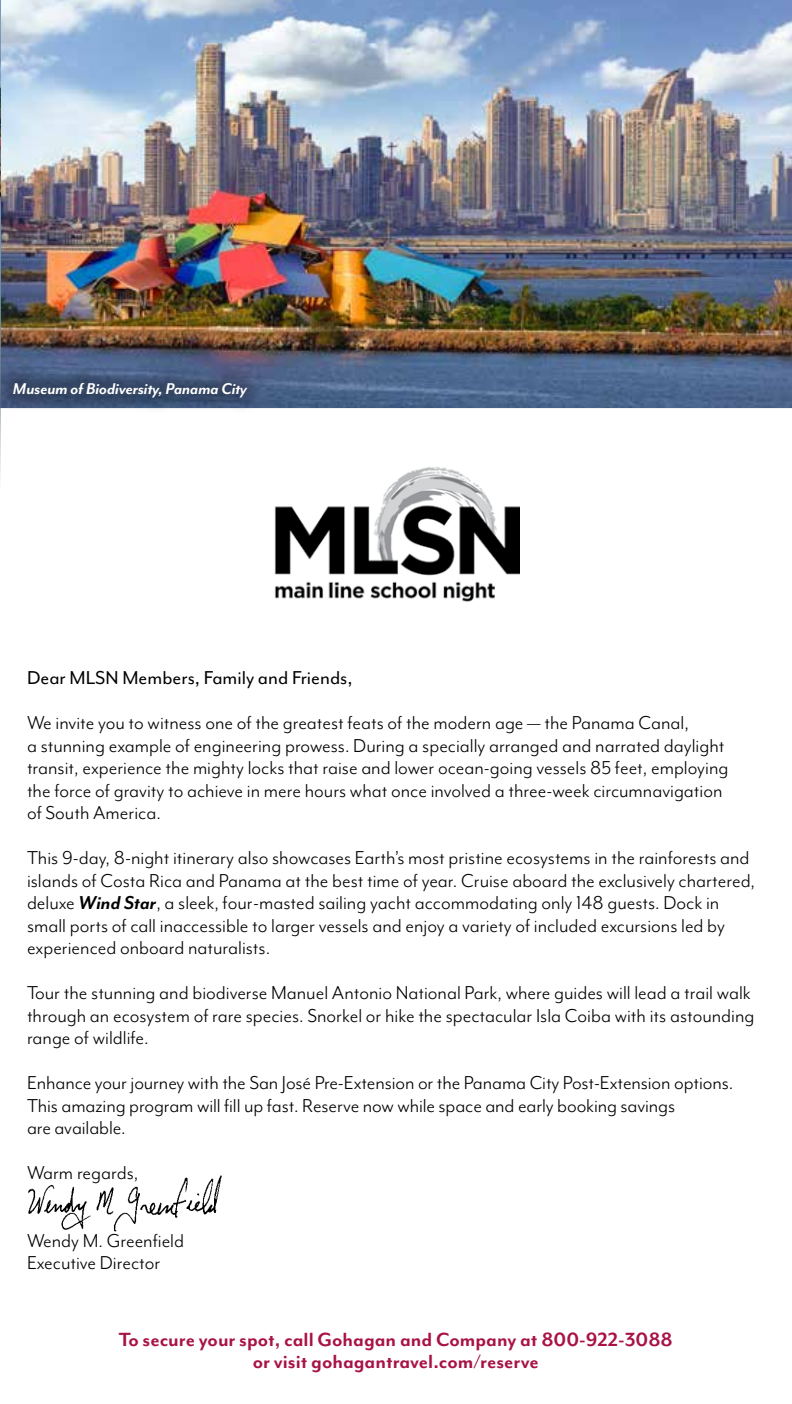
<style>
.page{position:relative;width:792px;height:1404px;background:#fff}
.page>*{position:absolute;margin:0;border:0;box-sizing:border-box;transform-origin:0 0}
.t1{font:700 22px/22px "Mr Eaves Mod OT";color:#a81246;text-align:center}
.t2{font:21.6px/22.6px "Mr Eaves Mod OT";color:#000}
.t3{font:21.6px "Mr Eaves Mod OT";color:#000}
.t4{font:italic 700 18px "Mr Eaves Mod OT";letter-spacing:-.005em;color:#fff}
.s1{font-weight:700;font-style:italic}
</style>
<div class="page">
<hr style="left:791px;top:692px;width:1px;height:712px;background:#bee7fb">
<img style="left:1px;top:0;width:791px;height:407px">
<div style="left:0;top:364px;width:266px;height:51px;background:#000;opacity:.29"></div>
<img style="left:0;top:0;width:1px;height:478px">
<img style="left:274px;top:467px;width:245px;height:135px">
<img style="left:28px;top:1175px;width:194px;height:57px">
<p class="t4" style="left:13px;top:379px;width:236px">Museum of Biodiversity, Panama City</p>
<p class="t3" style="left:27px;top:666px;width:327px">Dear MLSN Members, Family and Friends,</p>
<p class="t2" style="left:27px;top:711px;width:703px">We invite you to witness one of the greatest feats of the modern age — the Panama Canal,<br>a stunning example of engineering prowess. During a specially arranged and narrated daylight transit, experience the mighty locks that raise and lower ocean-going vessels 85 feet, employing the force of gravity to achieve in mere hours what once involved a three‑week circumnavigation of South America.</p>
<p class="t2" style="left:27px;top:846px;width:730px">This 9-day, 8-night itinerary also showcases Earth’s most pristine ecosystems in the rainforests and islands of Costa Rica and Panama at the best time of year. Cruise aboard the exclusively chartered, deluxe <span class="s1">Wind Star</span>, a sleek, four-masted sailing yacht accommodating only 148 guests. Dock in small ports of call inaccessible to larger vessels and enjoy a variety of included excursions led by experienced onboard naturalists.</p>
<p class="t2" style="left:27px;top:981px;width:729px">Tour the stunning and biodiverse Manuel Antonio National Park, where guides will lead a trail walk through an ecosystem of rare species. Snorkel or hike the spectacular Isla Coiba with its astounding range of wildlife.</p>
<p class="t2" style="left:27px;top:1071px;width:708px">Enhance your journey with the San José Pre-Extension or the Panama City Post-Extension options.<br>This amazing program will fill up fast. Reserve now while space and early booking savings<br>are available.</p>
<p class="t2" style="left:27px;top:1161px;width:113px">Warm regards,</p>
<p class="t2" style="left:27px;top:1229px;width:159px">Wendy M. Greenfield<br>Executive Director</p>
<p class="t1" style="left:119px;top:1328px;width:555px">To secure your spot, call Gohagan and Company at 800-922-3088 or visit gohagantravel.com/reserve</p>
</div>
